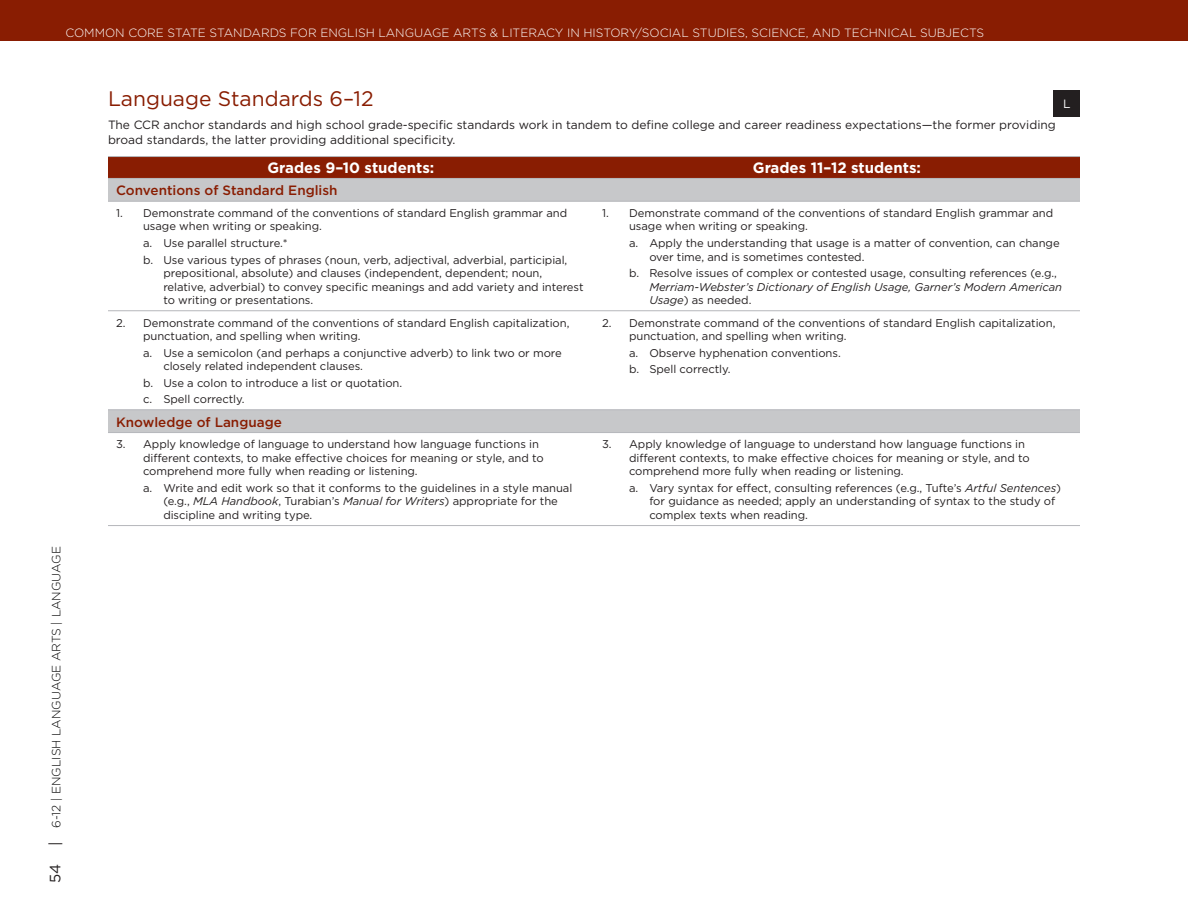
<style>
.page{position:relative;width:1188px;height:918px;background:#fff}
.page>*{position:absolute;margin:0;border:0;box-sizing:border-box;transform-origin:0 0}
.t1{font:21px "Gotham";color:#891d02}
.t2{font:700 15px "Gotham";color:#fff}
.t3{font:500 13.5px "Gotham";color:#891d02}
.t4{font:12px/14.4px "Gotham";color:#231f20}
.t5{font:300 12px "Gotham";color:#fff}
.t6{font:300 12px "Gotham";color:#000}
.t7{font:12px "Gotham";color:#fff}
.t8{font:11.25px/13.5px "Gotham";letter-spacing:-.005em;color:#231f20}
.t9{font:italic 11.25px/13.5px "Gotham";letter-spacing:-.005em;color:#231f20}
.s1{font-style:normal}
.s2{font-weight:400;font-size:15px;color:#231f20}
.s3{font-style:italic}
</style>
<div class="page">
<div style="left:0;top:0;width:1188px;height:41px;background:#891d02"></div>
<div style="left:1054px;top:90px;width:26px;height:26px;background:#231f20"></div>
<div style="left:108px;top:157px;width:972px;height:21px;background:#891d02"></div>
<svg style="left:108px;top:179px;width:972px;height:253px"></svg>
<hr style="left:108px;top:156px;width:486px;height:1px;background:#b5b7bb">
<hr style="left:594px;top:156px;width:486px;height:1px;background:#b5b7bb">
<hr style="left:108px;top:178px;width:486px;height:1px;background:#b5b7bb">
<hr style="left:594px;top:178px;width:486px;height:1px;background:#b5b7bb">
<hr style="left:108px;top:201px;width:486px;height:1px;background:#b5b7bb">
<hr style="left:594px;top:201px;width:486px;height:1px;background:#b5b7bb">
<hr style="left:108px;top:310px;width:486px;height:1px;background:#b5b7bb">
<hr style="left:594px;top:310px;width:486px;height:1px;background:#b5b7bb">
<hr style="left:108px;top:410px;width:486px;height:1px;background:#b5b7bb">
<hr style="left:594px;top:410px;width:486px;height:1px;background:#b5b7bb">
<hr style="left:108px;top:432px;width:486px;height:1px;background:#b5b7bb">
<hr style="left:594px;top:432px;width:486px;height:1px;background:#b5b7bb">
<hr style="left:108px;top:525px;width:486px;height:1px;background:#b5b7bb">
<hr style="left:594px;top:525px;width:486px;height:1px;background:#b5b7bb">
<p class="t5" style="left:65px;top:25px;width:920px">COMMON CORE STATE STANDARDS FOR ENGLISH LANGUAGE ARTS &amp; LITERACY IN HISTORY/SOCIAL STUDIES, SCIENCE, AND TECHNICAL SUBJECTS</p>
<h1 class="t1" style="left:108px;top:85px;width:267px">Language Standards 6–12</h1>
<p class="t4" style="left:108px;top:118px;width:949px">The CCR anchor standards and high school grade-specific standards work in tandem to define college and career readiness expectations—the former providing broad standards, the latter providing additional specificity.</p>
<h2 class="t2" style="left:268px;top:158px;width:168px">Grades 9–10 students:</h2>
<h2 class="t2" style="left:753px;top:158px;width:170px">Grades 11–12 students:</h2>
<p class="t3" style="left:116px;top:182px;width:223px">Conventions of Standard English</p>
<p class="t8" style="left:143px;top:206px;width:426px;text-indent:-27px">1. Demonstrate command of the conventions of standard English grammar and usage when writing or speaking.</p>
<p class="t8" style="left:143px;top:235px;width:426px;line-height:16.5px">a. Use parallel structure.*<br>b. Use various types of phrases (noun, verb, adjectival, adverbial, participial,</p>
<p class="t8" style="left:163px;top:266px;width:422px">prepositional, absolute) and clauses (independent, dependent; noun, relative, adverbial) to convey specific meanings and add variety and interest to writing or presentations.</p>
<p class="t7" style="left:1063px;top:96px;width:9px">L</p>
<p class="t8" style="left:629px;top:206px;width:426px;text-indent:-27px">1. Demonstrate command of the conventions of standard English grammar and usage when writing or speaking.</p>
<p class="t8" style="left:649px;top:236px;width:412px;text-indent:-20px">a. Apply the understanding that usage is a matter of convention, can change over time, and is sometimes contested.</p>
<p class="t8" style="left:629px;top:266px;width:429px">b. Resolve issues of complex or contested usage, consulting references (e.g.,</p>
<p class="t9" style="left:649px;top:280px;width:414px">Merriam-Webster’s Dictionary of English Usage, Garner’s Modern American<br>Usage<span class="s1">) as needed.</span></p>
<p class="t6" style="left:49px;top:883px;width:338px;rotate:-90deg"><span class="s2">54 |</span> 6-12 | ENGLISH LANGUAGE ARTS | LANGUAGE</p>
<p class="t8" style="left:143px;top:316px;width:428px;text-indent:-27px">2. Demonstrate command of the conventions of standard English capitalization, punctuation, and spelling when writing.</p>
<p class="t8" style="left:163px;top:346px;width:400px;text-indent:-20px">a. Use a semicolon (and perhaps a conjunctive adverb) to link two or more closely related independent clauses.</p>
<p class="t8" style="left:143px;top:374px;width:261px;line-height:16.5px">b. Use a colon to introduce a list or quotation. c. Spell correctly.</p>
<p class="t3" style="left:116px;top:413px;width:167px">Knowledge of Language</p>
<p class="t8" style="left:143px;top:437px;width:402px;text-indent:-27px">3. Apply knowledge of language to understand how language functions in different contexts, to make effective choices for meaning or style, and to comprehend more fully when reading or listening.</p>
<p class="t8" style="left:163px;top:481px;width:410px;text-indent:-20px">a. Write and edit work so that it conforms to the guidelines in a style manual (e.g., <span class="s3">MLA Handbook</span>, Turabian’s <span class="s3">Manual for Writers</span>) appropriate for the discipline and writing type.</p>
<p class="t8" style="left:629px;top:316px;width:428px;text-indent:-27px">2. Demonstrate command of the conventions of standard English capitalization, punctuation, and spelling when writing.</p>
<p class="t8" style="left:629px;top:344px;width:213px;line-height:16.5px">a. Observe hyphenation conventions. b. Spell correctly.</p>
<p class="t8" style="left:629px;top:437px;width:402px;text-indent:-27px">3. Apply knowledge of language to understand how language functions in different contexts, to make effective choices for meaning or style, and to comprehend more fully when reading or listening.</p>
<p class="t8" style="left:649px;top:481px;width:413px;text-indent:-20px">a. Vary syntax for effect, consulting references (e.g., Tufte’s <span class="s3">Artful Sentences</span>) for guidance as needed; apply an understanding of syntax to the study of complex texts when reading.</p>
</div>
